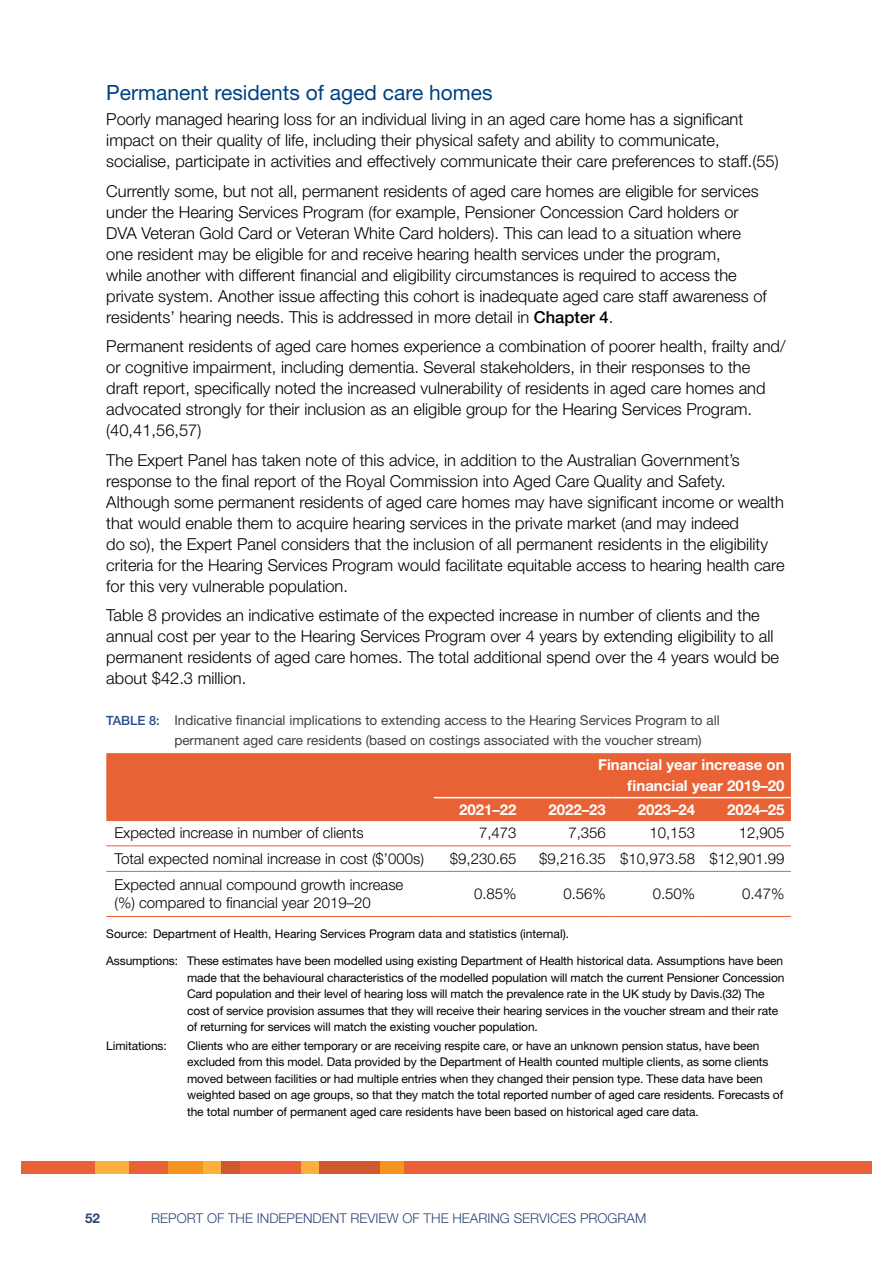
<style>
.page{position:relative;width:893px;height:1263px;background:#fff}
.page>*{position:absolute;margin:0;border:0;box-sizing:border-box;transform-origin:0 0}
.Heading_3{font:21px "Helvetica Neue LT Std";color:#004181}
.Body_text{font:300 16.5px/21px "Helvetica Neue LT Std";color:#000}
.First_Column_-_Text{font:300 15px/18px "Helvetica Neue LT Std";color:#000}
.Numbers{font:300 15px "Helvetica Neue LT Std";color:#000}
.Table_Header_-_Text{font:700 15px/21px "Helvetica Neue LT Std";color:#fff;text-align:right}
.Table_Heading{font:13.5px/19.5px "Helvetica Neue LT Std";color:#414042}
.t1{font:300 13.5px "Helvetica Neue LT Std";color:#2c4678}
.t2{font:700 13.5px "Helvetica Neue LT Std";color:#2c4678}
.Assumptins_Limitatio{font:12px/16.5px "Helvetica Neue LT Std";letter-spacing:-.01em;color:#000}
.Source_-_Text{font:12px "Helvetica Neue LT Std";color:#000}
.s1{font-weight:500}
.s2{font-weight:500;font-size:12.75px;color:#234c8a}
</style>
<div class="page">
<div style="left:21px;top:1161px;width:851px;height:13px;background:#e86235"></div>
<div style="left:221px;top:1161px;width:20px;height:13px;background:#cf582e"></div>
<div style="left:319px;top:1161px;width:61px;height:13px;background:#cf582e"></div>
<div style="left:167px;top:1161px;width:36px;height:13px;background:#f7941e"></div>
<div style="left:380px;top:1161px;width:23px;height:13px;background:#f7941e"></div>
<div style="left:301px;top:1161px;width:18px;height:13px;background:#fbb040"></div>
<div style="left:95px;top:1161px;width:34px;height:13px;background:#fbb040"></div>
<div style="left:203px;top:1161px;width:18px;height:13px;background:#fbb040"></div>
<div style="left:106px;top:753px;width:685px;height:68px;background:#e86235"></div>
<hr style="left:434px;top:797px;width:89px;height:1px;background:#fff">
<hr style="left:523px;top:797px;width:89px;height:1px;background:#fff">
<hr style="left:612px;top:797px;width:90px;height:1px;background:#fff">
<hr style="left:702px;top:797px;width:89px;height:1px;background:#fff">
<hr style="left:106px;top:845px;width:328px;height:1px;background:#e86235">
<hr style="left:434px;top:845px;width:89px;height:1px;background:#e86235">
<hr style="left:523px;top:845px;width:89px;height:1px;background:#e86235">
<hr style="left:612px;top:845px;width:90px;height:1px;background:#e86235">
<hr style="left:702px;top:845px;width:89px;height:1px;background:#e86235">
<hr style="left:106px;top:871px;width:328px;height:1px;background:#e86235">
<hr style="left:434px;top:871px;width:89px;height:1px;background:#e86235">
<hr style="left:523px;top:871px;width:89px;height:1px;background:#e86235">
<hr style="left:612px;top:871px;width:90px;height:1px;background:#e86235">
<hr style="left:702px;top:871px;width:89px;height:1px;background:#e86235">
<hr style="left:106px;top:916px;width:328px;height:1px;background:#e86235">
<hr style="left:434px;top:916px;width:89px;height:1px;background:#e86235">
<hr style="left:523px;top:916px;width:89px;height:1px;background:#e86235">
<hr style="left:612px;top:916px;width:90px;height:1px;background:#e86235">
<hr style="left:702px;top:916px;width:89px;height:1px;background:#e86235">
<p class="Heading_3" style="left:106px;top:80px;width:388px">Permanent residents of aged care homes</p>
<p class="Body_text" style="left:106px;top:109px;width:674px">Poorly managed hearing loss for an individual living in an aged care home has a significant impact on their quality of life, including their physical safety and ability to communicate, socialise, participate in activities and effectively communicate their care preferences to staff.(55)</p>
<p class="Body_text" style="left:106px;top:180px;width:662px">Currently some, but not all, permanent residents of aged care homes are eligible for services under the Hearing Services Program (for example, Pensioner Concession Card holders or DVA Veteran Gold Card or Veteran White Card holders). This can lead to a situation where one resident may be eligible for and receive hearing health services under the program,<br>while another with different financial and eligibility circumstances is required to access the private system. Another issue affecting this cohort is inadequate aged care staff awareness of residents’ hearing needs. This is addressed in more detail in <span class="s1">Chapter 4</span>.</p>
<p class="Body_text" style="left:106px;top:336px;width:681px">Permanent residents of aged care homes experience a combination of poorer health, frailty and/ or cognitive impairment, including dementia. Several stakeholders, in their responses to the draft report, specifically noted the increased vulnerability of residents in aged care homes and advocated strongly for their inclusion as an eligible group for the Hearing Services Program. (40,41,56,57)</p>
<p class="Body_text" style="left:106px;top:449px;width:680px">The Expert Panel has taken note of this advice, in addition to the Australian Government’s response to the final report of the Royal Commission into Aged Care Quality and Safety.<br>Although some permanent residents of aged care homes may have significant income or wealth that would enable them to acquire hearing services in the private market (and may indeed<br>do so), the Expert Panel considers that the inclusion of all permanent residents in the eligibility criteria for the Hearing Services Program would facilitate equitable access to hearing health care for this very vulnerable population.</p>
<p class="Body_text" style="left:106px;top:605px;width:674px">Table 8 provides an indicative estimate of the expected increase in number of clients and the annual cost per year to the Hearing Services Program over 4 years by extending eligibility to all permanent residents of aged care homes. The total additional spend over the 4 years would be about $42.3 million.</p>
<p class="Table_Heading" style="left:174px;top:710px;width:547px;text-indent:-68px"><span class="s2">TABLE 8:</span> Indicative financial implications to extending access to the Hearing Services Program to all permanent aged care residents (based on costings associated with the voucher stream)</p>
<p class="Table_Header_-_Text" style="left:598px;top:754px;width:188px">Financial year increase on financial year 2019–20</p>
<p class="Table_Header_-_Text" style="left:459px;top:798px;width:59px">2021–22</p>
<p class="Table_Header_-_Text" style="left:548px;top:798px;width:59px">2022–23</p>
<p class="Table_Header_-_Text" style="left:638px;top:798px;width:59px">2023–24</p>
<p class="Table_Header_-_Text" style="left:727px;top:798px;width:59px">2024–25</p>
<p class="First_Column_-_Text" style="left:114px;top:824px;width:251px">Expected increase in number of clients</p>
<p class="Numbers" style="left:479px;top:824px;width:39px">7,473</p>
<p class="Numbers" style="left:568px;top:824px;width:39px">7,356</p>
<p class="Numbers" style="left:649px;top:824px;width:47px">10,153</p>
<p class="Numbers" style="left:739px;top:824px;width:47px">12,905</p>
<p class="First_Column_-_Text" style="left:114px;top:849px;width:311px">Total expected nominal increase in cost ($’000s)</p>
<p class="Numbers" style="left:450px;top:849px;width:68px">$9,230.65</p>
<p class="Numbers" style="left:539px;top:849px;width:68px">$9,216.35</p>
<p class="Numbers" style="left:620px;top:849px;width:77px">$10,973.58</p>
<p class="Numbers" style="left:709px;top:849px;width:77px">$12,901.99</p>
<p class="First_Column_-_Text" style="left:114px;top:876px;width:290px">Expected annual compound growth increase (%) compared to financial year 2019–20</p>
<p class="Numbers" style="left:474px;top:885px;width:44px">0.85%</p>
<p class="Numbers" style="left:563px;top:885px;width:44px">0.56%</p>
<p class="Numbers" style="left:653px;top:885px;width:44px">0.50%</p>
<p class="Numbers" style="left:742px;top:885px;width:44px">0.47%</p>
<p class="Source_-_Text" style="left:106px;top:926px;width:464px">Source: Department of Health, Hearing Services Program data and statistics (internal).</p>
<p class="Assumptins_Limitatio" style="left:187px;top:952px;width:599px;text-indent:-81px">Assumptions: These estimates have been modelled using existing Department of Health historical data. Assumptions have been made that the behavioural characteristics of the modelled population will match the current Pensioner Concession Card population and their level of hearing loss will match the prevalence rate in the UK study by Davis.(32) The cost of service provision assumes that they will receive their hearing services in the voucher stream and their rate of returning for services will match the existing voucher population.</p>
<p class="Assumptins_Limitatio" style="left:106px;top:1037px;width:62px">Limitations:</p>
<p class="Assumptins_Limitatio" style="left:187px;top:1037px;width:598px">Clients who are either temporary or are receiving respite care, or have an unknown pension status, have been excluded from this model. Data provided by the Department of Health counted multiple clients, as some clients moved between facilities or had multiple entries when they changed their pension type. These data have been weighted based on age groups, so that they match the total reported number of aged care residents. Forecasts of the total number of permanent aged care residents have been based on historical aged care data.</p>
<p class="t2" style="left:85px;top:1210px;width:17px">52</p>
<p class="t1" style="left:151px;top:1210px;width:497px">REPORT OF THE INDEPENDENT REVIEW OF THE HEARING SERVICES PROGRAM</p>
</div>
